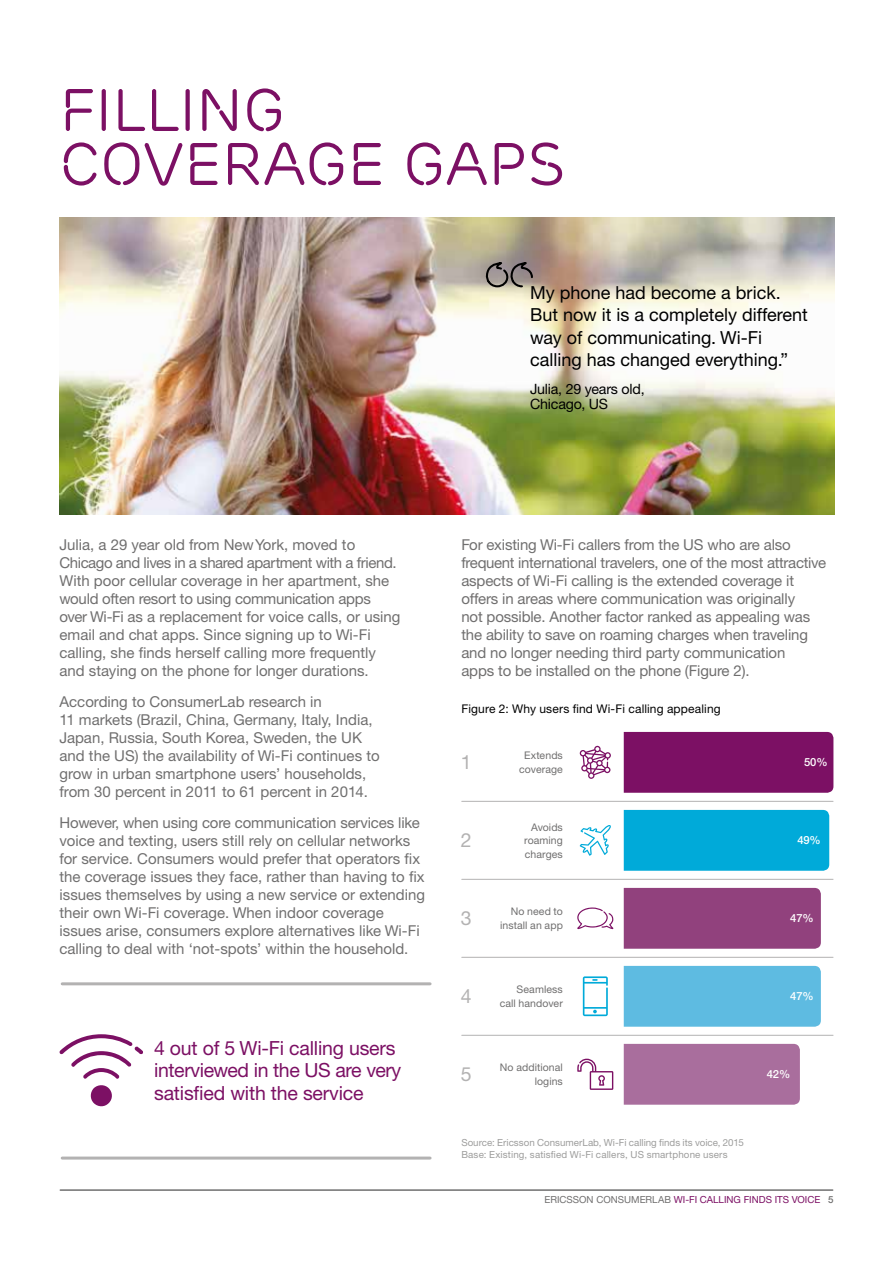
<style>
.page{position:relative;width:893px;height:1263px;background:#fff}
.page>*{position:absolute;margin:0;border:0;box-sizing:border-box;transform-origin:0 0}
.t1{font:60px/54px "Ericsson Capital";color:#7c1064}
.t2{font:19.5px/22.5px "Ericsson Sans";letter-spacing:-.01em;color:#7c1064}
.t3{font:19.5px "Ericsson Sans";color:#b3b2b2}
.t4{font:18px/22.5px "Ericsson Sans";color:#000}
.t5{font:15px/18px "Ericsson Sans";letter-spacing:-.01em;color:#706f6f}
.t6{font:14.25px/15px "Ericsson Sans";letter-spacing:-.015em;color:#000}
.t7{font:12px "Ericsson Sans";letter-spacing:.01em;color:#000}
.t8{font:500 11.25px "Ericsson Sans";letter-spacing:-.01em;color:#fff}
.t9{font:10.5px/13.5px "Ericsson Sans";letter-spacing:.005em;color:#706f6f;text-align:right}
.t10{font:9.75px/11.7px "Ericsson Sans";color:#9d9d9c}
.t11{font:9.75px "Ericsson Sans";color:#7c1064}
.t12{font:9.75px "Ericsson Sans";color:#706f6f}
.s1{font-weight:500;color:#706f6f}
</style>
<div class="page">
<hr style="left:60px;top:1189px;width:773px;height:2px;background:#706f6f">
<div style="left:624px;top:732px;width:209px;height:61px;background:#7c1064"></div>
<div style="left:624px;top:810px;width:205px;height:61px;background:#00aad9"></div>
<div style="left:624px;top:888px;width:197px;height:61px;background:#91417d"></div>
<div style="left:624px;top:966px;width:197px;height:61px;background:#5ebbe1"></div>
<div style="left:624px;top:1044px;width:176px;height:61px;background:#a96e9d"></div>
<img style="left:60px;top:218px;width:774px;height:296px">
<svg style="left:482px;top:263px;width:52px;height:26px"></svg>
<svg style="left:59px;top:1034px;width:84px;height:73px"></svg>
<hr style="left:62px;top:1156px;width:368px;height:3px;background:#b3b2b2">
<hr style="left:62px;top:982px;width:368px;height:3px;background:#b3b2b2">
<svg style="left:580px;top:746px;width:31px;height:33px"></svg>
<svg style="left:580px;top:825px;width:31px;height:31px"></svg>
<svg style="left:577px;top:907px;width:36px;height:22px"></svg>
<svg style="left:583px;top:976px;width:25px;height:40px"></svg>
<svg style="left:577px;top:1059px;width:36px;height:31px"></svg>
<hr style="left:462px;top:801px;width:371px;height:1px;background:#b3b2b2">
<hr style="left:462px;top:879px;width:371px;height:1px;background:#b3b2b2">
<hr style="left:462px;top:957px;width:371px;height:1px;background:#b3b2b2">
<hr style="left:462px;top:1035px;width:371px;height:1px;background:#b3b2b2">
<h1 class="t1" style="left:60px;top:84px;width:507px">FILLING<br>COVERAGE GAPS</h1>
<p class="t4" style="left:530px;top:281px;width:279px">My phone had become a brick.<br>But now it is a completely different way of communicating. Wi-Fi calling has changed everything.”</p>
<p class="t6" style="left:530px;top:382px;width:116px">Julia, 29 years old,<br>Chicago, US</p>
<p class="t5" style="left:60px;top:536px;width:342px">Julia, a 29 year old from New York, moved to Chicago and lives in a shared apartment with a friend.<br>With poor cellular coverage in her apartment, she would often resort to using communication apps over Wi-Fi as a replacement for voice calls, or using email and chat apps. Since signing up to Wi-Fi calling, she finds herself calling more frequently and staying on the phone for longer durations.</p>
<p class="t5" style="left:60px;top:693px;width:322px">According to ConsumerLab research in<br>11 markets (Brazil, China, Germany, Italy, India, Japan, Russia, South Korea, Sweden, the UK and the US) the availability of Wi-Fi continues to grow in urban smartphone users’ households, from 30 percent in 2011 to 61 percent in 2014.</p>
<p class="t5" style="left:60px;top:813px;width:367px">H owever, when using core communication services like voice and texting, users still rely on cellular networks for service. Consumers would prefer that operators fix the coverage issues they face, rather than having to fix issues themselves by using a new service or extending their own Wi-Fi coverage. When indoor coverage issues arise, consumers explore alternatives like Wi-Fi calling to deal with ‘not-spots’ within the household.</p>
<h2 class="t2" style="left:154px;top:1037px;width:249px">4 out of 5 Wi-Fi calling users interviewed in the US are very satisfied with the service</h2>
<p class="t5" style="left:461px;top:536px;width:366px">For existing Wi-Fi callers from the US who are also frequent international travelers, one of the most attractive aspects of Wi-Fi calling is the extended coverage it offers in areas where communication was originally<br>not possible. Another factor ranked as appealing was the ability to save on roaming charges when traveling and no longer needing third party communication<br>apps to be installed on the phone (Figure 2).</p>
<p class="t7" style="left:461px;top:702px;width:261px">Figure 2: Why users find Wi-Fi calling appealing</p>
<p class="t9" style="left:519px;top:749px;width:45px;text-align:center">Extends coverage</p>
<h2 class="t3" style="left:461px;top:751px;width:12px">1</h2>
<h2 class="t3" style="left:461px;top:829px;width:12px">2</h2>
<p class="t9" style="left:524px;top:820px;width:40px;text-align:justify;text-indent:7px">Avoids roaming charges</p>
<h2 class="t3" style="left:461px;top:907px;width:12px">3</h2>
<p class="t9" style="left:500px;top:905px;width:64px">No need to install an app</p>
<h2 class="t3" style="left:461px;top:985px;width:12px">4</h2>
<p class="t9" style="left:500px;top:983px;width:65px">Seamless call handover</p>
<h2 class="t3" style="left:461px;top:1063px;width:12px">5</h2>
<p class="t9" style="left:500px;top:1061px;width:64px">No additional logins</p>
<p class="t8" style="left:804px;top:756px;width:25px">50%</p>
<p class="t8" style="left:797px;top:834px;width:25px">49%</p>
<p class="t8" style="left:790px;top:912px;width:25px">47%</p>
<p class="t8" style="left:790px;top:990px;width:25px">47%</p>
<p class="t8" style="left:767px;top:1068px;width:25px">42%</p>
<p class="t10" style="left:461px;top:1137px;width:284px">Source: Ericsson ConsumerLab, Wi-Fi calling finds its voice, 2015<br>Base: Existing, satisfied Wi-Fi callers, US smartphone users</p>
<p class="t12" style="left:544px;top:1194px;width:23px">ERICSSON</p>
<p class="t12" style="left:596px;top:1194px;width:8px">CONSUMERLAB</p>
<p class="t11" style="left:674px;top:1194px;width:161px">Wi-Fi calli ng fi nds its voice <span class="s1">5</span></p>
</div>
